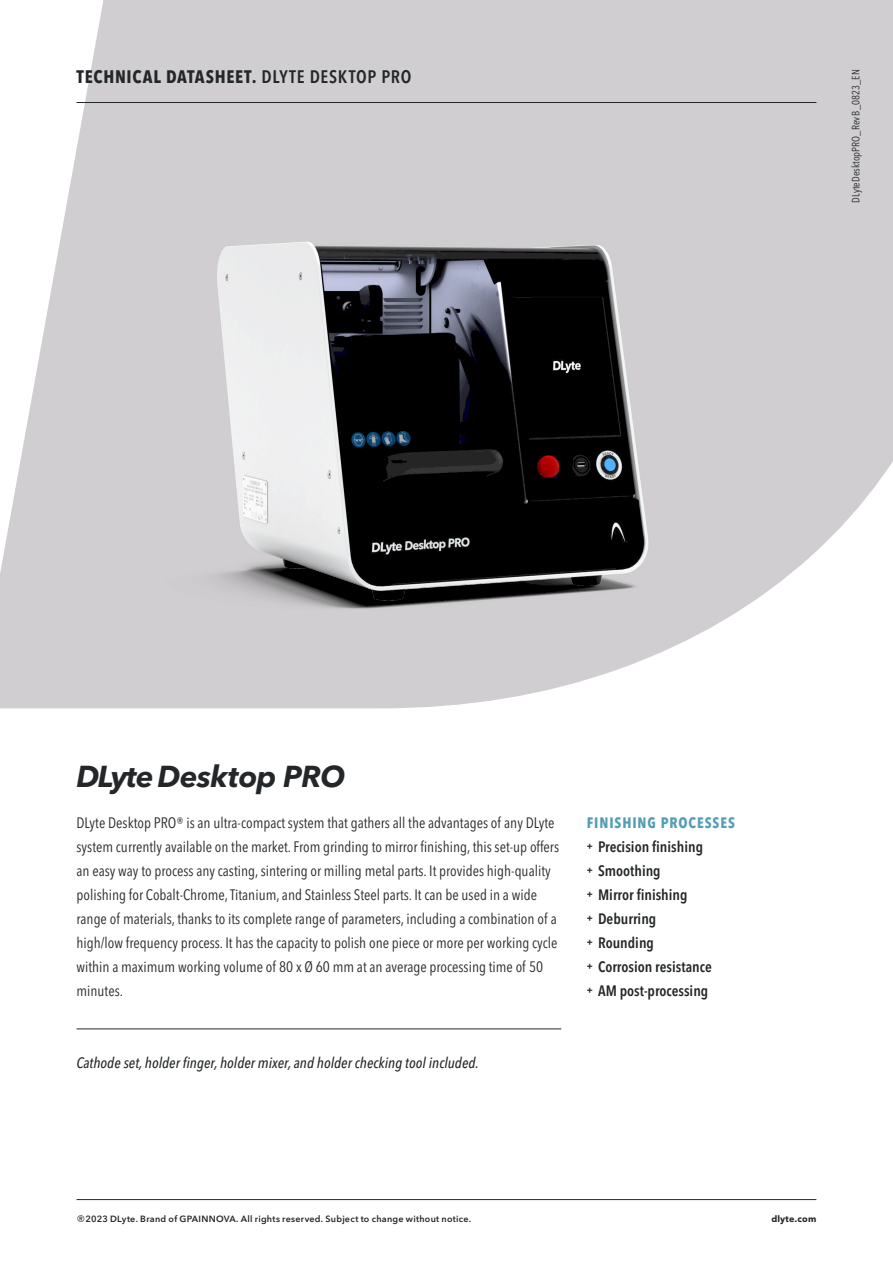
<style>
.page{position:relative;width:893px;height:1263px;background:#fff}
.page>*{position:absolute;margin:0;border:0;box-sizing:border-box;transform-origin:0 0}
.t1{font:italic 700 30px "Avenir Next LT Pro";letter-spacing:-.025em;color:#242729}
.t2{font:700 condensed 18px "Avenir Next LT Pro";letter-spacing:.04em;color:#242729}
.t3{font:condensed 15px/24px "Avenir Next LT Pro";color:#242729}
.t4{font:600 condensed 15px "Avenir Next LT Pro";color:#242729}
.t5{font:italic 500 condensed 15px "Avenir Next LT Pro";color:#242729}
.t6{font:700 condensed 15px "Avenir Next LT Pro";letter-spacing:.06em;color:#539db5}
.t7{font:condensed 10.5px "Avenir Next LT Pro";color:#242729}
.t8{font:600 9px "Avenir Next LT Pro";letter-spacing:.03em;color:#242729}
.t9{font:700 9px "Avenir Next LT Pro";letter-spacing:.02em;color:#242729}
.s1{font-weight:600}
.s2{font-weight:700;font-size:9px}
.s3{font-weight:400;font-size:15px}
</style>
<div class="page">
<hr style="left:77px;top:1199px;width:739px;height:1px;background:#242729">
<hr style="left:77px;top:1029px;width:484px;height:1px;background:#242729">
<img style="left:0;top:0;width:893px;height:709px">
<p class="t2" style="left:77px;top:66px;width:336px">TECHNICAL DATASHEET. <span class="s1">DLYTE DESKTOP PRO</span></p>
<p class="t7" style="left:849px;top:203px;width:135px;rotate:-90deg">DLyteDesktopPRO_Rev B_0823_EN</p>
<p class="t1" style="left:77px;top:758px;width:270px">DLyte Desktop PRO</p>
<p class="t3" style="left:77px;top:810px;width:484px">DLyte Desktop PRO® is an ultra-compact system that gathers all the advantages of any DLyte system currently available on the market. From grinding to mirror finishing, this set-up offers an easy way to process any casting, sintering or milling metal parts. It provides high-quality polishing for Cobalt-Chrome, Titanium, and Stainless Steel parts. It can be used in a wide range of materials, thanks to its complete range of parameters, including a combination of a high/low frequency process. It has the capacity to polish one piece or more per working cycle within a maximum working volume of 80 x Ø 60 mm at an average processing time of 50 minutes.</p>
<p class="t5" style="left:77px;top:1053px;width:404px">Cathode set, holder finger, holder mixer, and holder checking tool included.</p>
<p class="t6" style="left:587px;top:813px;width:150px">FINISHING PROCESSES</p>
<p class="t4" style="left:587px;top:837px;width:118px"><span class="s2">+</span> Precision finishing</p>
<p class="t4" style="left:587px;top:861px;width:75px"><span class="s2">+</span> Smoothing</p>
<p class="t4" style="left:587px;top:885px;width:102px"><span class="s2">+</span> Mirror finishing</p>
<p class="t4" style="left:587px;top:909px;width:71px"><span class="s2">+</span> Deburring</p>
<p class="t4" style="left:587px;top:933px;width:69px"><span class="s2">+</span> Rounding</p>
<p class="t4" style="left:587px;top:957px;width:126px"><span class="s2">+</span> Corrosion resistance</p>
<p class="t4" style="left:587px;top:981px;width:123px"><span class="s2">+</span> AM post-processing</p>
<p class="t8" style="left:77px;top:1213px;width:396px"><span class="s3">®</span>2023 DLyte. Brand of GPAINNOVA. All rights reserved. Subject to change without notice.</p>
<p class="t9" style="left:771px;top:1213px;width:47px">dlyte.com</p>
</div>
